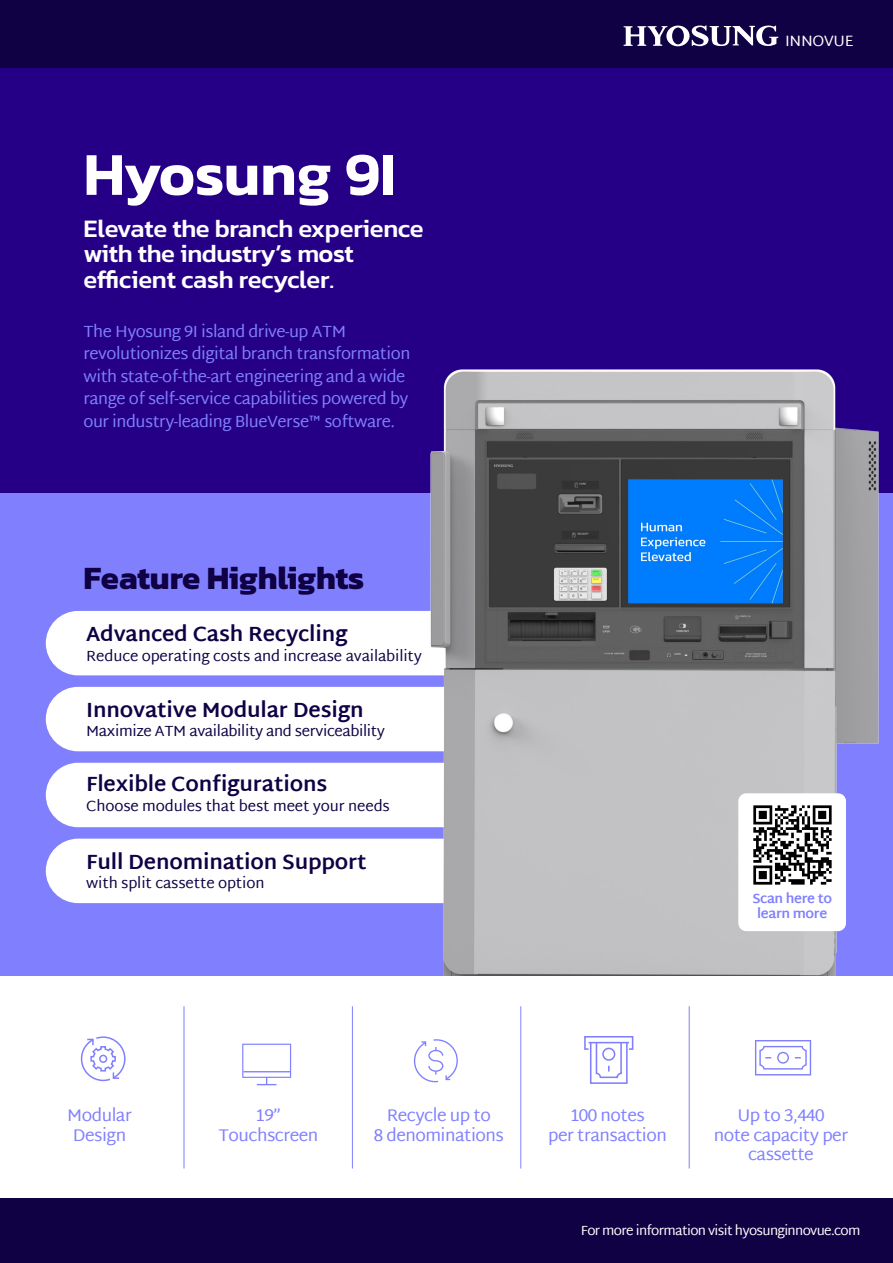
<style>
.page{position:relative;width:893px;height:1263px;background:#fff}
.page>*{position:absolute;margin:0;border:0;box-sizing:border-box;transform-origin:0 0}
.t1{font:600 61.5px "Kanit";color:#fff}
.t2{font:700 33px "Kanit";letter-spacing:-.005em;color:#0f0144}
.t3{font:500 25.5px/25.5px "Kanit";letter-spacing:-.01em;color:#fff}
.t4{font:700 21px "Martel Sans";letter-spacing:-.01em;color:#0f0144}
.t5{font:17.25px/19.5px "Martel Sans";letter-spacing:-.03em;color:#8080ff;text-align:center}
.t6{font:16.5px/22.5px "Martel Sans";letter-spacing:-.03em;color:#8080ff}
.t7{font:15.3px "Martel Sans";letter-spacing:-.035em;color:#fff}
.t8{font:15px "Martel Sans";letter-spacing:-.01em;color:#0f0144}
.t9{font:13.5px "Martel Sans";letter-spacing:-.05em;color:#fff}
.t10{font:700 13.5px/15px "Martel Sans";letter-spacing:-.03em;color:#8080ff;text-align:center}
</style>
<div class="page">
<div style="left:0;top:49px;width:893px;height:507px;background:#250087"></div>
<div style="left:0;top:493px;width:893px;height:486px;background:#8080ff"></div>
<div style="left:46px;top:611px;width:615px;height:64px;background:#fff;border-radius:32px"></div>
<div style="left:46px;top:687px;width:615px;height:64px;background:#fff;border-radius:32px"></div>
<div style="left:46px;top:763px;width:615px;height:64px;background:#fff;border-radius:32px"></div>
<div style="left:46px;top:839px;width:615px;height:64px;background:#fff;border-radius:32px"></div>
<div style="left:0;top:0;width:893px;height:68px;background:#0f0144"></div>
<svg style="left:624px;top:25px;width:154px;height:21px"></svg>
<img style="left:430px;top:370px;width:448px;height:607px">
<div style="left:0;top:1195px;width:893px;height:68px;background:#0f0144"></div>
<div style="left:738px;top:793px;width:108px;height:138px;background:#fff;border-radius:8px"></div>
<img style="left:753px;top:805px;width:79px;height:80px">
<div style="left:0;top:977px;width:893px;height:221px;background:#fff"></div>
<hr style="left:184px;top:1006px;width:1px;height:162px;background:#8080ff">
<hr style="left:352px;top:1006px;width:1px;height:162px;background:#8080ff">
<hr style="left:521px;top:1006px;width:1px;height:162px;background:#8080ff">
<hr style="left:689px;top:1006px;width:1px;height:162px;background:#8080ff">
<svg style="left:242px;top:1044px;width:49px;height:41px"></svg>
<svg style="left:413px;top:1039px;width:45px;height:44px"></svg>
<svg style="left:584px;top:1036px;width:50px;height:48px"></svg>
<hr style="left:588px;top:1042px;width:41px;height:1px;background:#8080ff">
<svg style="left:755px;top:1040px;width:56px;height:35px"></svg>
<svg style="left:80px;top:1036px;width:46px;height:46px"></svg>
<h1 class="t1" style="left:84px;top:127px;width:314px">Hyosung 9I</h1>
<h3 class="t3" style="left:84px;top:215px;width:342px">Elevate the branch experience with the industry’s most efficient cash recycler.</h3>
<p class="t6" style="left:84px;top:320px;width:328px">The Hyosung 9I island drive-up ATM revolutionizes digital branch transformation with state-of-the-art engineering and a wide range of self-service capabilities powered by our industry-leading BlueVerse™ software.</p>
<h2 class="t2" style="left:83px;top:552px;width:282px">Feature Highlights</h2>
<p class="t4" style="left:86px;top:622px;width:263px">Advanced Cash Recycling</p>
<p class="t8" style="left:86px;top:647px;width:337px">Reduce operating costs and increase availability</p>
<p class="t4" style="left:86px;top:697px;width:279px">Innovative Modular Design</p>
<p class="t8" style="left:86px;top:722px;width:300px">Maximize ATM availability and serviceability</p>
<p class="t4" style="left:86px;top:772px;width:243px">Flexible Configurations</p>
<p class="t8" style="left:86px;top:797px;width:305px">Choose modules that best meet your needs</p>
<p class="t4" style="left:86px;top:849px;width:282px">Full Denomination Support</p>
<p class="t8" style="left:86px;top:874px;width:180px">with split cassette option</p>
<p class="t7" style="left:785px;top:32px;width:70px">INNOVUE</p>
<p class="t10" style="left:752px;top:890px;width:81px">Scan here to learn more</p>
<p class="t5" style="left:67px;top:1106px;width:66px">Modular<br>Design</p>
<p class="t5" style="left:218px;top:1106px;width:101px">19”<br>Touchscreen</p>
<p class="t5" style="left:374px;top:1106px;width:132px">Recycle up to<br>8 denominations</p>
<p class="t5" style="left:714px;top:1106px;width:136px">Up to 3,440<br>note capacity per cassette</p>
<p class="t5" style="left:548px;top:1106px;width:120px">100 notes<br>per transaction</p>
<p class="t9" style="left:581px;top:1222px;width:281px">For more information visit hyosunginnovue.com</p>
</div>
